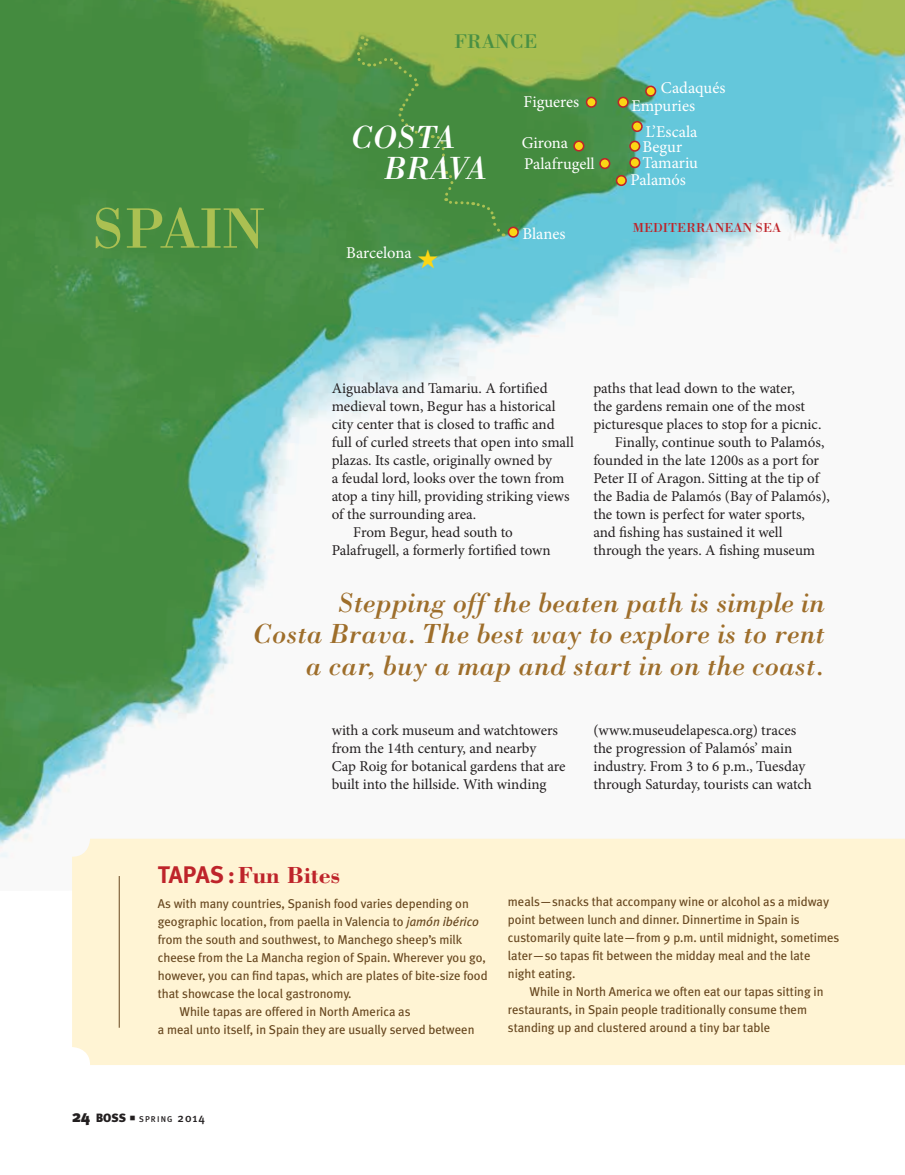
<style>
.page{position:relative;width:905px;height:1175px;background:#fff}
.page>*{position:absolute;margin:0;border:0;box-sizing:border-box;transform-origin:0 0}
.t1{font:58.8px "Bodoni";color:#abc052}
.t2{font:italic 33px/31.8px "Bodoni";color:#fff}
.t3{font:italic 28.5px/31.5px "Bodoni";color:#9e6e2b;text-align:right}
.t4{font:700 24px "Bodoni";color:#be242a}
.t5{font:20.4px "Bodoni";color:#499044}
.t6{font:16.5px "Minion Pro";color:#fff}
.t7{font:15px/18px "Minion Pro";color:#231f20}
.t8{font:13.5px "Bodoni";color:#be242a}
.t9{font:12.75px/18px "Meta Plus";letter-spacing:-.005em;color:#67471f}
.t10{font:500 8.4px "Meta Plus";letter-spacing:.13em;color:#231f20}
.s1{color:#fcd615}
.s2{font-family:"Meta Plus"}
.s3{font-style:italic}
.s4{font-weight:900;font-size:16.5px}
.s5{font-weight:900;font-size:12px}
.s6{font-family:"Commercial Pi BT";font-weight:400;font-size:9px}
.s7{font-size:12px}
</style>
<div class="page">
<img style="left:0;top:0;width:904px;height:858px">
<div style="left:72px;top:838px;width:832px;height:227px;background:#fff4d4"></div>
<hr style="left:119px;top:876px;width:1px;height:151px;background:#67471f">
<svg style="left:356px;top:36px;width:149px;height:201px;background:#549343"></svg>
<div style="left:508px;top:227px;width:10px;height:10px;background:#fcd615;border-radius:50%"></div>
<div style="left:507px;top:226px;width:12px;height:12px;border:2px solid #be242a;border-radius:50%"></div>
<div style="left:646px;top:86px;width:9px;height:10px;background:#fcd615;border-radius:50%"></div>
<div style="left:645px;top:86px;width:11px;height:11px;border:2px solid #be242a;border-radius:50%"></div>
<div style="left:618px;top:97px;width:10px;height:10px;background:#fcd615;border-radius:50%"></div>
<div style="left:617px;top:97px;width:11px;height:11px;border:2px solid #be242a;border-radius:50%"></div>
<div style="left:632px;top:122px;width:10px;height:9px;background:#fcd615;border-radius:50%"></div>
<div style="left:631px;top:121px;width:11px;height:11px;border:2px solid #be242a;border-radius:50%"></div>
<div style="left:616px;top:176px;width:10px;height:9px;background:#fcd615;border-radius:50%"></div>
<div style="left:615px;top:175px;width:12px;height:11px;border:2px solid #be242a;border-radius:50%"></div>
<div style="left:574px;top:141px;width:9px;height:10px;background:#fcd615;border-radius:50%"></div>
<div style="left:573px;top:140px;width:11px;height:12px;border:2px solid #be242a;border-radius:50%"></div>
<div style="left:586px;top:97px;width:10px;height:10px;background:#fcd615;border-radius:50%"></div>
<div style="left:585px;top:97px;width:12px;height:11px;border:2px solid #be242a;border-radius:50%"></div>
<div style="left:630px;top:158px;width:9px;height:9px;background:#fcd615;border-radius:50%"></div>
<div style="left:629px;top:157px;width:11px;height:11px;border:2px solid #be242a;border-radius:50%"></div>
<div style="left:600px;top:159px;width:9px;height:9px;background:#fcd615;border-radius:50%"></div>
<div style="left:599px;top:158px;width:11px;height:11px;border:2px solid #be242a;border-radius:50%"></div>
<div style="left:630px;top:141px;width:9px;height:10px;background:#fcd615;border-radius:50%"></div>
<div style="left:629px;top:141px;width:11px;height:11px;border:2px solid #be242a;border-radius:50%"></div>
<h1 class="t1" style="left:92px;top:192px;width:175px">SPAIN</h1>
<h3 class="t5" style="left:454px;top:28px;width:84px">FRANCE</h3>
<h2 class="t2" style="left:384px;top:120px;width:104px;text-indent:-33px">COSTA<br>BRAVA</h2>
<p class="t6" style="left:346px;top:242px;width:94px">Barcelona <span class="s1">★</span></p>
<p class="t6" style="left:523px;top:90px;width:57px">Figueres</p>
<p class="t6" style="left:521px;top:132px;width:48px">Girona</p>
<p class="t6" style="left:524px;top:153px;width:72px">Palafrugell</p>
<p class="t6" style="left:522px;top:222px;width:44px">Blanes</p>
<p class="t6" style="left:661px;top:77px;width:66px">Cadaqués</p>
<p class="t6" style="left:645px;top:120px;width:53px">L’Escala</p>
<p class="t6" style="left:631px;top:94px;width:65px">Empuries</p>
<p class="t6" style="left:642px;top:135px;width:41px">Begur</p>
<p class="t6" style="left:642px;top:152px;width:57px">Tamariu</p>
<p class="t6" style="left:630px;top:168px;width:57px">Palamós</p>
<p class="t8" style="left:633px;top:219px;width:150px">MEDITERRANEAN SEA</p>
<p class="t7" style="left:332px;top:379px;width:217px">Aiguablava and Tamariu. A fortified</p>
<p class="t7" style="left:332px;top:397px;width:225px">medieval town, Begur has a historical</p>
<p class="t7" style="left:332px;top:415px;width:224px">city center that is closed to traffic and</p>
<p class="t7" style="left:332px;top:433px;width:244px">full of curled streets that open into small</p>
<p class="t7" style="left:332px;top:451px;width:222px">plazas. Its castle, originally owned by</p>
<p class="t7" style="left:332px;top:469px;width:234px">a feudal lord, looks over the town from</p>
<p class="t7" style="left:332px;top:487px;width:239px">atop a tiny hill, providing striking views</p>
<p class="t7" style="left:332px;top:505px;width:146px">of the surrounding area.</p>
<p class="t7" style="left:353px;top:523px;width:161px">From Begur, head south to</p>
<p class="t7" style="left:332px;top:541px;width:220px">Palafrugell, a formerly fortified town</p>
<p class="t7" style="left:593px;top:379px;width:203px">paths that lead down to the water,</p>
<p class="t7" style="left:593px;top:397px;width:213px">the gardens remain one of the most</p>
<p class="t7" style="left:593px;top:415px;width:229px">picturesque places to stop for a picnic.</p>
<p class="t7" style="left:615px;top:433px;width:211px">Finally, continue south to Palamós,</p>
<p class="t7" style="left:593px;top:451px;width:227px">founded in the late 1200s as a port for</p>
<p class="t7" style="left:593px;top:469px;width:227px">Peter II of Aragon. Sitting at the tip of</p>
<p class="t7" style="left:593px;top:487px;width:238px">the Badia de Palamós (Bay of Palamós),</p>
<p class="t7" style="left:593px;top:505px;width:213px">the town is perfect for water sports,</p>
<p class="t7" style="left:593px;top:523px;width:191px">and fishing has sustained it well</p>
<p class="t7" style="left:593px;top:541px;width:223px">through the years. A fishing museum</p>
<h3 class="t3" style="left:253px;top:586px;width:573px">Stepping off the beaten path is simple in<br>Costa Brava. The best way to explore is to rent a car, buy a map and start in on the coast.</h3>
<p class="t7" style="left:332px;top:721px;width:235px">with a cork museum and watchtowers from the 14th century, and nearby<br>Cap Roig for botanical gardens that are built into the hillside. With winding</p>
<p class="t7" style="left:593px;top:721px;width:220px">(www.museudelapesca.org) traces the progression of Palamós’ main industry. From 3 to 6 p.m., Tuesday through Saturday, tourists can watch</p>
<h3 class="t4" style="left:158px;top:859px;width:184px"><span class="s2">TAPAS :</span>Fun Bites</h3>
<p class="t9" style="left:158px;top:894px;width:312px">As with many countries, Spanish food varies depending on</p>
<p class="t9" style="left:158px;top:912px;width:323px">geographic location, from paella in Valencia to <span class="s3">jamón ibérico</span></p>
<p class="t9" style="left:158px;top:930px;width:306px">from the south and southwest, to Manchego sheep’s milk</p>
<p class="t9" style="left:158px;top:948px;width:330px">cheese from the La Mancha region of Spain. Wherever you go,</p>
<p class="t9" style="left:158px;top:966px;width:331px">however, you can find tapas, which are plates of bite-size food</p>
<p class="t9" style="left:158px;top:984px;width:195px">that showcase the local gastronomy.</p>
<p class="t9" style="left:179px;top:1002px;width:232px">While tapas are offered in North America as</p>
<p class="t9" style="left:158px;top:1020px;width:318px">a meal unto itself, in Spain they are usually served between</p>
<p class="t9" style="left:508px;top:892px;width:333px">meals—snacks that accompany wine or alcohol as a midway point between lunch and dinner. Dinnertime in Spain is customarily quite late—from 9 p.m. until midnight, sometimes later—so tapas fit between the midday meal and the late night eating.</p>
<p class="t9" style="left:508px;top:982px;width:317px;text-indent:22px">While in North America we often eat our tapas sitting in restaurants, in Spain people traditionally consume them standing up and clustered around a tiny bar table</p>
<p class="t10" style="left:72px;top:1114px;width:134px"><span class="s4">24</span> <span class="s5">BOSS</span> <span class="s6">4</span> SPRING <span class="s7">2014</span></p>
</div>
